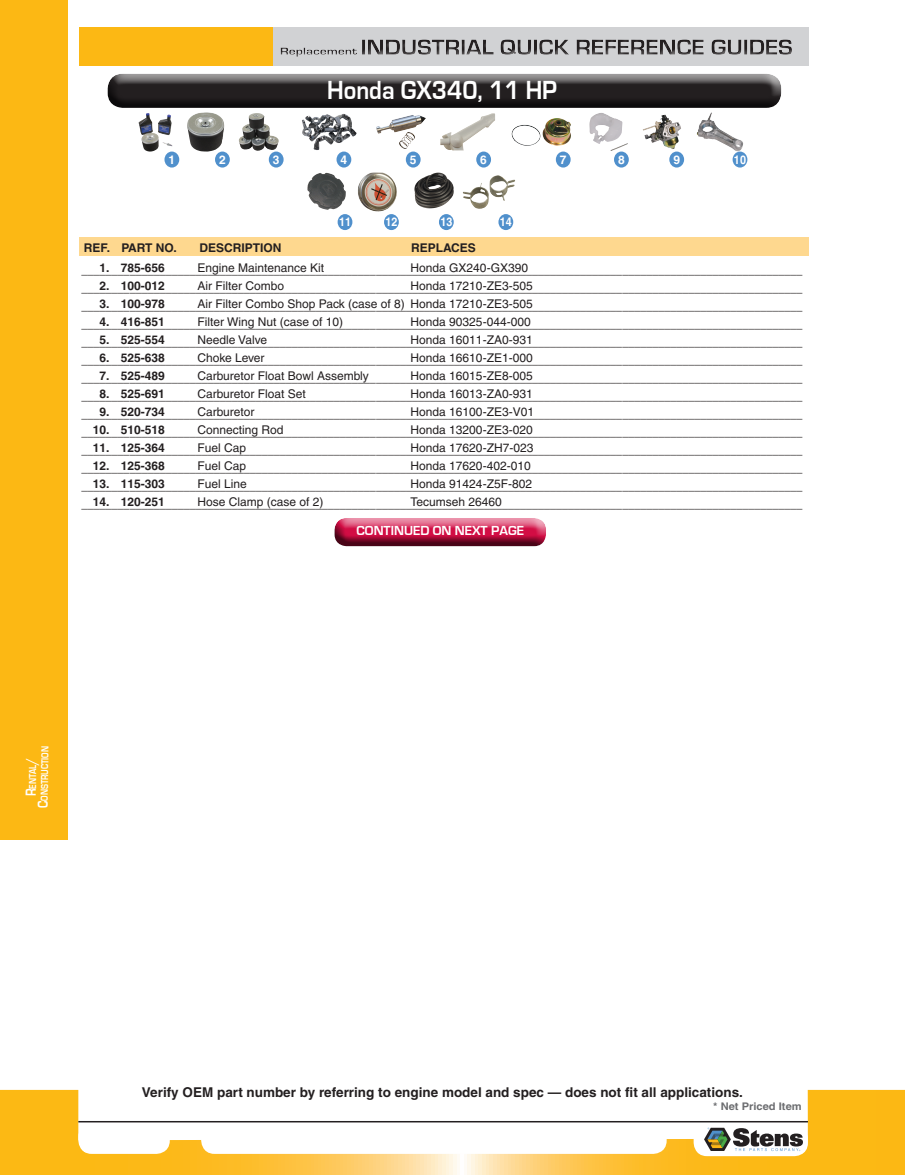
<style>
.page{position:relative;width:905px;height:1175px;background:#fff}
.page>*{position:absolute;margin:0;border:0;box-sizing:border-box;transform-origin:0 0}
.t1{font:700 27px "Eurostile";color:#fff;scale:.9 1}
.t2{font:700 13.5px "Helvetica";color:#231f20}
.t3{font:700 13.5px "Eurostile";color:#fff}
.t4{font:12px/18px "Helvetica";color:#231f20;text-align:justify;scale:.9 1}
.t5{font:12px "Helvetica";color:#231f20}
.t6{font:700 12px "Helvetica";color:#231f20}
.t7{font:700 12px "Helvetica";color:#fff;scale:.9 1}
.t8{font:700 12px "Helvetica";color:#fff}
.t9{font:700 10.5px/12px "Eurostile";color:#fff;text-align:center;scale:.78 1}
.t10{font:700 10.5px "Helvetica";color:#6c6d70;scale:1.06 1}
.s1{font-size:15px}
</style>
<div class="page">
<div style="left:273px;top:27px;width:535px;height:38px;background:#d1d2d4"></div>
<svg style="left:0;top:1089px;width:904px;height:85px"></svg>
<div style="left:78px;top:1123px;width:92px;height:30px;background:#fff;border-radius:14px"></div>
<div style="left:201px;top:1123px;width:465px;height:30px;background:#fff;border-radius:14px"></div>
<div style="left:693px;top:1125px;width:115px;height:31px;background:#fff;border-radius:14px"></div>
<svg style="left:704px;top:1127px;width:99px;height:24px"></svg>
<div style="left:79px;top:27px;width:194px;height:38px;background:#fcb814"></div>
<hr style="left:78px;top:1120px;width:730px;height:2px;background:#231f20">
<div style="left:0;top:0;width:68px;height:840px;background:#fcb814"></div>
<div style="left:275px;top:34px;width:520px;height:23px;background:#231f20;opacity:.75"></div>
<img style="left:511px;top:118px;width:60px;height:28px">
<img style="left:589px;top:113px;width:38px;height:38px">
<img style="left:643px;top:115px;width:38px;height:34px">
<img style="left:696px;top:112px;width:47px;height:39px">
<img style="left:307px;top:173px;width:39px;height:37px">
<img style="left:358px;top:173px;width:39px;height:38px">
<img style="left:414px;top:173px;width:40px;height:35px">
<img style="left:187px;top:112px;width:37px;height:39px">
<img style="left:239px;top:113px;width:40px;height:38px">
<img style="left:302px;top:114px;width:54px;height:36px">
<img style="left:376px;top:115px;width:50px;height:34px">
<img style="left:440px;top:113px;width:55px;height:37px">
<div style="left:406px;top:151px;width:14px;height:16px;background:#5090cc;border-radius:50%"></div>
<div style="left:336px;top:151px;width:15px;height:16px;background:#5090cc;border-radius:50%"></div>
<div style="left:269px;top:151px;width:14px;height:16px;background:#5090cc;border-radius:50%"></div>
<div style="left:215px;top:151px;width:15px;height:16px;background:#5090cc;border-radius:50%"></div>
<div style="left:164px;top:151px;width:15px;height:16px;background:#5090cc;border-radius:50%"></div>
<div style="left:556px;top:151px;width:14px;height:16px;background:#5090cc;border-radius:50%"></div>
<div style="left:476px;top:151px;width:15px;height:16px;background:#5090cc;border-radius:50%"></div>
<div style="left:732px;top:151px;width:15px;height:16px;background:#5090cc;border-radius:50%"></div>
<div style="left:669px;top:151px;width:15px;height:16px;background:#5090cc;border-radius:50%"></div>
<div style="left:614px;top:151px;width:14px;height:16px;background:#5090cc;border-radius:50%"></div>
<div style="left:384px;top:214px;width:15px;height:16px;background:#5090cc;border-radius:50%"></div>
<div style="left:337px;top:214px;width:15px;height:16px;background:#5090cc;border-radius:50%"></div>
<div style="left:439px;top:214px;width:14px;height:16px;background:#5090cc;border-radius:50%"></div>
<div style="left:498px;top:214px;width:15px;height:16px;background:#5090cc;border-radius:50%"></div>
<div style="left:105px;top:73px;width:676px;height:26px;background:#9d9b9c"></div>
<div style="left:105px;top:76px;width:676px;height:34px;background:#231f20;opacity:.75"></div>
<img style="left:463px;top:175px;width:52px;height:34px">
<img style="left:139px;top:113px;width:33px;height:38px">
<div style="left:332px;top:517px;width:214px;height:22px;background:#fff;opacity:.75"></div>
<div style="left:332px;top:519px;width:214px;height:29px;background:#231f20;opacity:.75"></div>
<div style="left:79px;top:237px;width:729px;height:19px;background:#fed88f"></div>
<h1 class="t1" style="left:327px;top:75px;width:257px">Honda GX340, 11 HP</h1>
<p class="t8" style="left:168px;top:152px;width:8px">1</p>
<p class="t8" style="left:219px;top:152px;width:8px">2</p>
<p class="t8" style="left:273px;top:152px;width:8px">3</p>
<p class="t8" style="left:340px;top:152px;width:8px">4</p>
<p class="t8" style="left:410px;top:152px;width:8px">5</p>
<p class="t8" style="left:480px;top:152px;width:8px">6</p>
<p class="t8" style="left:560px;top:152px;width:8px">7</p>
<p class="t8" style="left:618px;top:152px;width:8px">8</p>
<p class="t8" style="left:673px;top:152px;width:8px">9</p>
<p class="t7" style="left:734px;top:152px;width:15px">10</p>
<p class="t7" style="left:339px;top:214px;width:15px">11</p>
<p class="t7" style="left:385px;top:214px;width:15px">12</p>
<p class="t7" style="left:440px;top:214px;width:15px">13</p>
<p class="t7" style="left:500px;top:214px;width:15px">14</p>
<p class="t6" style="left:84px;top:240px;width:94px">REF. PART NO.</p>
<p class="t6" style="left:199px;top:240px;width:84px">DESCRIPTION</p>
<p class="t6" style="left:411px;top:240px;width:66px">REPLACES</p>
<p class="t6" style="left:99px;top:260px;width:67px">1. 785-656</p>
<p class="t5" style="left:197px;top:260px;width:128px">Engine Maintenance Kit</p>
<p class="t5" style="left:410px;top:260px;width:119px">Honda GX240-GX390</p>
<p class="t6" style="left:99px;top:278px;width:67px">2. 100-012</p>
<p class="t5" style="left:197px;top:278px;width:88px">Air Filter Combo</p>
<p class="t5" style="left:410px;top:278px;width:124px">Honda 17210-ZE3-505</p>
<p class="t6" style="left:99px;top:296px;width:67px">3. 100-978</p>
<p class="t5" style="left:197px;top:296px;width:337px">Air Filter Combo Shop Pack (case of 8) Honda 17210-ZE3-505</p>
<p class="t6" style="left:99px;top:314px;width:67px">4. 416-851</p>
<p class="t5" style="left:197px;top:314px;width:147px">Filter Wing Nut (case of 10)</p>
<p class="t5" style="left:410px;top:314px;width:122px">Honda 90325-044-000</p>
<p class="t6" style="left:99px;top:332px;width:67px">5. 525-554</p>
<p class="t5" style="left:197px;top:332px;width:71px">Needle Valve</p>
<p class="t5" style="left:410px;top:332px;width:124px">Honda 16011-ZA0-931</p>
<p class="t6" style="left:99px;top:350px;width:67px">6. 525-638</p>
<p class="t5" style="left:197px;top:350px;width:69px">Choke Lever</p>
<p class="t5" style="left:410px;top:350px;width:124px">Honda 16610-ZE1-000</p>
<p class="t6" style="left:99px;top:368px;width:67px">7. 525-489</p>
<p class="t5" style="left:197px;top:368px;width:173px">Carburetor Float Bowl Assembly</p>
<p class="t5" style="left:410px;top:368px;width:124px">Honda 16015-ZE8-005</p>
<p class="t6" style="left:99px;top:386px;width:67px">8. 525-691</p>
<p class="t5" style="left:197px;top:386px;width:110px">Carburetor Float Set</p>
<p class="t5" style="left:410px;top:386px;width:124px">Honda 16013-ZA0-931</p>
<p class="t6" style="left:99px;top:404px;width:67px">9. 520-734</p>
<p class="t5" style="left:197px;top:404px;width:59px">Carburetor</p>
<p class="t5" style="left:410px;top:404px;width:125px">Honda 16100-ZE3-V01</p>
<p class="t6" style="left:93px;top:422px;width:74px">10. 510-518</p>
<p class="t5" style="left:197px;top:422px;width:88px">Connecting Rod</p>
<p class="t5" style="left:410px;top:422px;width:124px">Honda 13200-ZE3-020</p>
<p class="t6" style="left:93px;top:440px;width:74px">11. 125-364</p>
<p class="t5" style="left:197px;top:440px;width:50px">Fuel Cap</p>
<p class="t5" style="left:410px;top:440px;width:124px">Honda 17620-ZH7-023</p>
<p class="t6" style="left:93px;top:458px;width:74px">12. 125-368</p>
<p class="t5" style="left:197px;top:458px;width:50px">Fuel Cap</p>
<p class="t5" style="left:410px;top:458px;width:122px">Honda 17620-402-010</p>
<p class="t6" style="left:93px;top:476px;width:74px">13. 115-303</p>
<p class="t5" style="left:197px;top:476px;width:51px">Fuel Line</p>
<p class="t5" style="left:410px;top:476px;width:123px">Honda 91424-Z5F-802</p>
<p class="t6" style="left:93px;top:494px;width:74px">14. 120-251</p>
<p class="t5" style="left:197px;top:494px;width:128px">Hose Clamp (case of 2)</p>
<p class="t5" style="left:410px;top:494px;width:93px">Tecumseh 26460</p>
<p class="t4" style="left:82px;top:261px;width:802px">________________________________________________________________________________________________________________________ ________________________________________________________________________________________________________________________ ________________________________________________________________________________________________________________________ ________________________________________________________________________________________________________________________ ________________________________________________________________________________________________________________________ ________________________________________________________________________________________________________________________ ________________________________________________________________________________________________________________________ ________________________________________________________________________________________________________________________ ________________________________________________________________________________________________________________________ ________________________________________________________________________________________________________________________ ________________________________________________________________________________________________________________________ ________________________________________________________________________________________________________________________ ________________________________________________________________________________________________________________________ ________________________________________________________________________________________________________________________</p>
<p class="t3" style="left:356px;top:522px;width:169px">CONTINUED ON NEXT PAGE</p>
<p class="t9" style="left:26px;top:807px;width:80px;rotate:-89deg"><span class="s1">R</span>ental<span class="s1">/<br>C</span>onstruction</p>
<p class="t2" style="left:142px;top:1083px;width:602px">Verify OEM part number by referring to engine model and spec — does not fit all applications.</p>
<p class="t10" style="left:713px;top:1099px;width:85px">* Net Priced Item</p>
</div>
